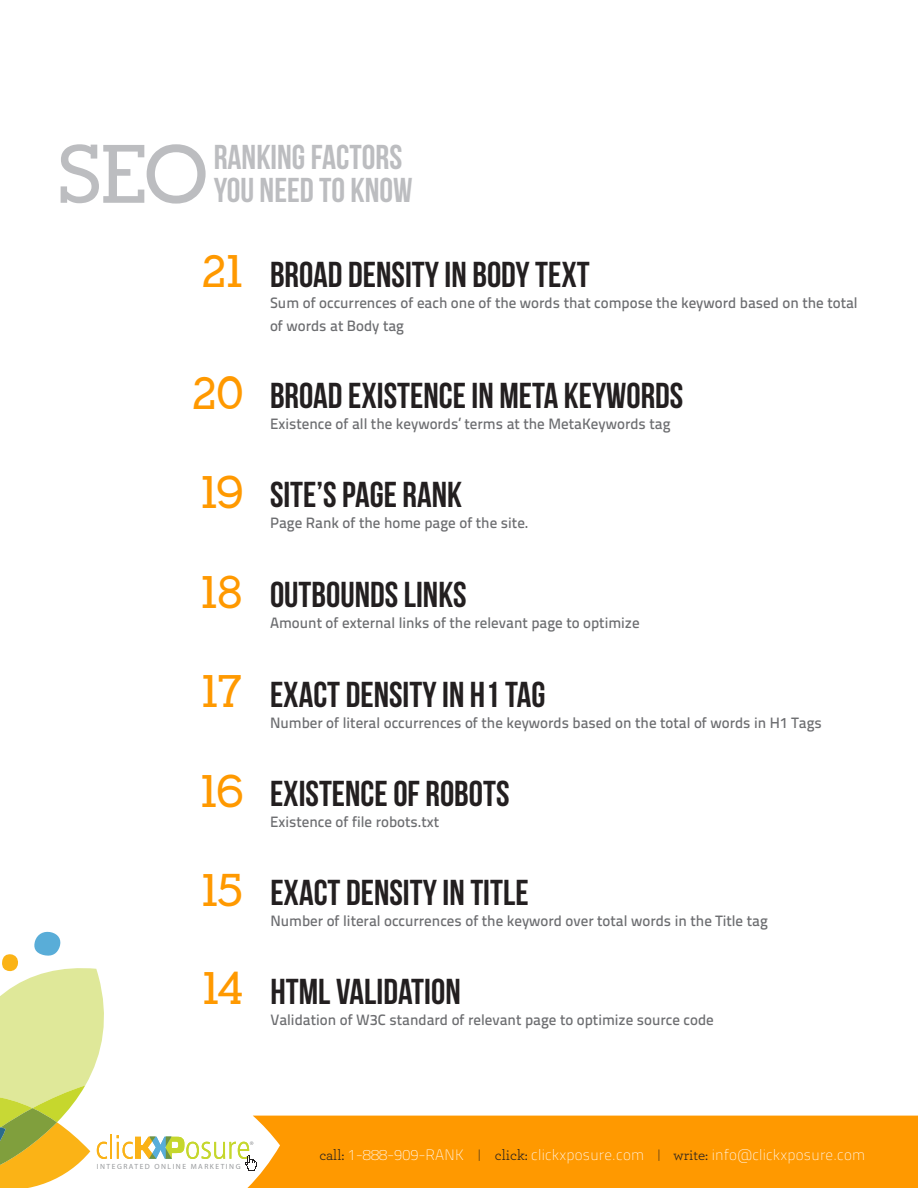
<style>
.page{position:relative;width:918px;height:1188px;background:#fff}
.page>*{position:absolute;margin:0;border:0;box-sizing:border-box;transform-origin:0 0}
.t1{font:700 81px "Alexandria FLF";color:#bcbdc0}
.t2{font:700 45px "Alexandria FLF";letter-spacing:-.13em;color:#f90}
.t3{font:36px "Bebas Neue";color:#231f20}
.t4{font:34.5px "Bebas Neue";color:#bcbdc0}
.t5{font:15px/22.5px "Titillium Text 14 L 600 wt";color:#6c6d70}
.t6{font:700 15px "Titillium Text 14 L";letter-spacing:.015em;color:#fff}
.t7{font:7.5px "Myriad Pro";letter-spacing:.2em;color:#97999c}
.s1{font-family:"Archer";font-weight:400;color:#231f20}
.s2{color:#231f20}
</style>
<div class="page">
<div style="left:247px;top:1116px;width:671px;height:72px;background:#f90"></div>
<hr style="left:110px;top:1134px;width:2px;height:25px;background:#fab217">
<svg style="left:117px;top:1135px;width:140px;height:36px"></svg>
<svg style="left:0;top:931px;width:108px;height:257px"></svg>
<p class="t1" style="left:58px;top:132px;width:152px">SEO</p>
<p class="t4" style="left:214px;top:138px;width:190px">RANKING FACTORS</p>
<p class="t4" style="left:214px;top:171px;width:200px">YOU NEED TO KNOW</p>
<p class="t2" style="left:201px;top:248px;width:48px">21</p>
<p class="t2" style="left:191px;top:369px;width:54px">20</p>
<p class="t2" style="left:196px;top:468px;width:49px">19</p>
<p class="t2" style="left:196px;top:568px;width:49px">18</p>
<p class="t2" style="left:196px;top:668px;width:48px">17</p>
<p class="t2" style="left:195px;top:767px;width:49px">16</p>
<p class="t2" style="left:196px;top:866px;width:49px">15</p>
<p class="t2" style="left:197px;top:965px;width:48px">14</p>
<p class="t3" style="left:270px;top:255px;width:321px">BROAD DENSITY IN BODY TEXT</p>
<p class="t5" style="left:270px;top:292px;width:589px">Sum of occurrences of each one of the words that compose the keyword based on the total of words at Body tag</p>
<p class="t3" style="left:270px;top:376px;width:415px">BROAD EXISTENCE IN META KEYWORDS</p>
<p class="t5" style="left:270px;top:413px;width:402px">Existence of all the keywords’ terms at the MetaKeywords tag</p>
<p class="t3" style="left:270px;top:475px;width:194px">SITE’S PAGE RANK</p>
<p class="t5" style="left:270px;top:512px;width:260px">Page Rank of the home page of the site.</p>
<p class="t3" style="left:270px;top:575px;width:198px">OUTBOUNDS LINKS</p>
<p class="t5" style="left:270px;top:612px;width:371px">Amount of external links of the relevant page to optimize</p>
<p class="t3" style="left:270px;top:675px;width:277px">EXACT DENSITY IN H1 TAG</p>
<p class="t5" style="left:270px;top:711px;width:554px">Number of literal occurrences of the keywords based on the total of words in H1 Tags</p>
<p class="t3" style="left:270px;top:774px;width:241px">EXISTENCE OF ROBOTS</p>
<p class="t5" style="left:270px;top:811px;width:171px">Existence of file robots.txt</p>
<p class="t3" style="left:270px;top:873px;width:260px">EXACT DENSITY IN TITLE</p>
<p class="t5" style="left:270px;top:910px;width:499px">Number of literal occurrences of the keyword over total words in the Title tag</p>
<p class="t3" style="left:270px;top:972px;width:192px">HTML VALIDATION</p>
<p class="t5" style="left:270px;top:1009px;width:445px">Validation of W3C standard of relevant page to optimize source code</p>
<p class="t7" style="left:97px;top:1163px;width:145px">INTEGRATED ONLINE MARKETING</p>
<p class="t6" style="left:319px;top:1146px;width:547px"><span class="s1">call:</span> 1-888-909-RANK <span class="s2">|</span> <span class="s1">click:</span> clickxposure.com <span class="s2">|</span> <span class="s1">write:</span> info@clickxposure.com</p>
</div>
